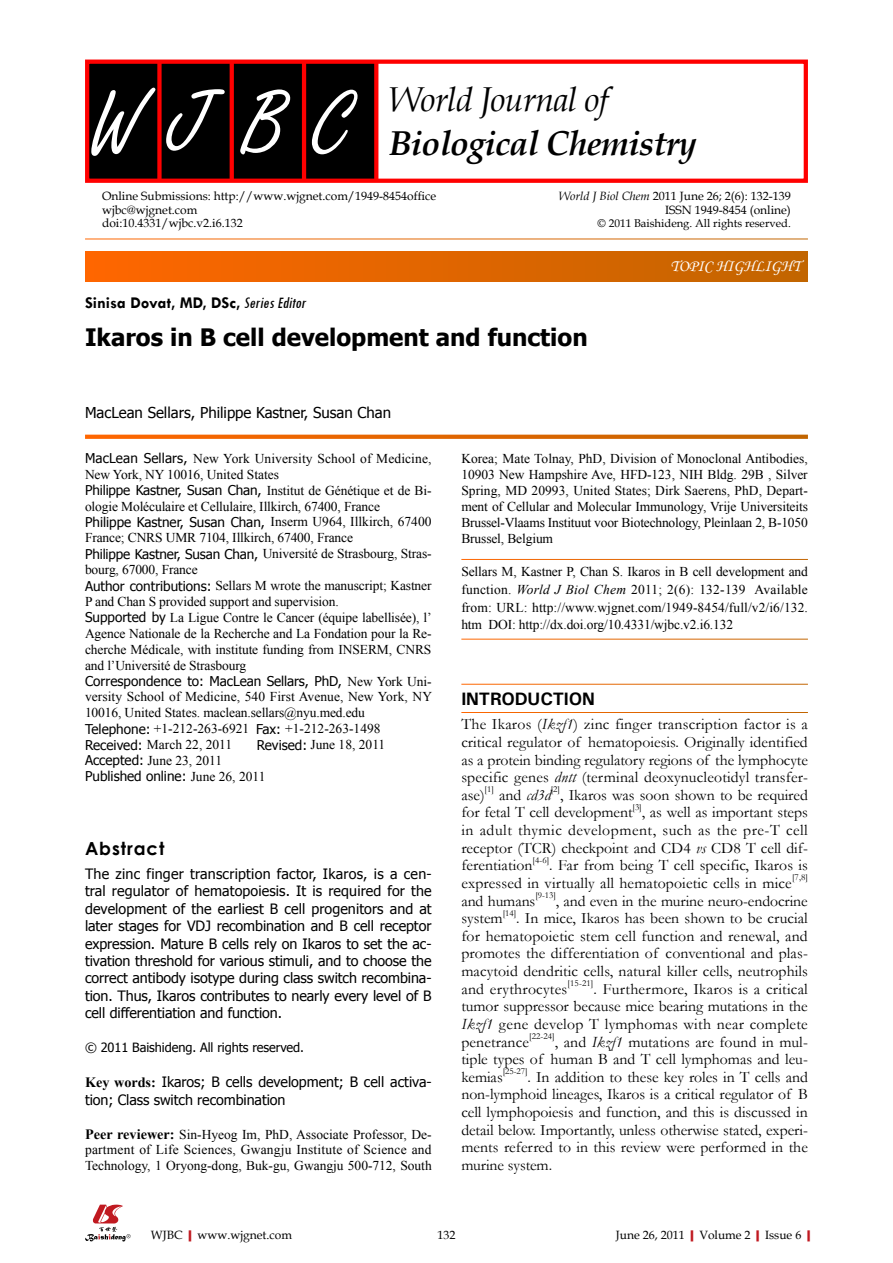
<style>
.page{position:relative;width:893px;height:1263px;background:#fff}
.page>*{position:absolute;margin:0;border:0;box-sizing:border-box;transform-origin:0 0}
.t1{font:94.5px "Freestyle Script";color:#fff}
.t2{font:italic 700 34.5px "Book Antiqua";letter-spacing:-.02em;color:#000}
.t3{font:italic 34.5px "Book Antiqua";letter-spacing:-.02em;color:#000}
.t4{font:700 24px "Tahoma";color:#000}
.t5{font:700 18px "Univers";letter-spacing:-.01em;color:#000}
.t6{font:700 18px "Century Gothic";letter-spacing:.05em;color:#000}
.t7{font:700 16.5px "Tw Cen";color:#000}
.t8{font:16.5px "Monotype Corsiva";color:#fff}
.t9{font:15.75px/17.7px "Garamond";letter-spacing:.005em;color:#000;text-align:justify}
.t10{font:italic 15.75px "Garamond";color:#000}
.t11{font:15px "Tahoma";color:#000}
.t12{font:14.25px/17.4px "Tahoma";letter-spacing:-.005em;color:#000;text-align:justify}
.t13{font:13.5px/15.9px "Times New Roman";letter-spacing:-.01em;color:#000;text-align:justify}
.t14{font:13.5px "Tahoma";color:#000}
.t15{font:13.5px/15.9px "Times New Roman";letter-spacing:.01em;color:#000}
.t16{font:12.75px "Tahoma";letter-spacing:-.005em;color:#000}
.t17{font:12px/13.5px "Book Antiqua";color:#000;text-align:right}
.t18{font:11.25px "Book Antiqua";color:#000}
.t19{font:9.15px "Garamond";letter-spacing:.005em;color:#000}
.s1{font-weight:400;font-style:italic;font-stretch:condensed}
.s2{font-style:italic}
.s3{font-family:"Tahoma"}
.s4{font-family:"Times New Roman"}
.s5{font-family:"Times New Roman";font-weight:700}
.s6{font-weight:700;font-size:14.25px}
.s7{font-style:normal}
.s8{font-weight:700;color:#c01920}
</style>
<div class="page">
<svg style="left:85px;top:435px;width:723px;height:4px;background:#e16907"></svg>
<div style="left:87px;top:61px;width:289px;height:121px;background:#000"></div>
<div style="left:157px;top:61px;width:5px;height:121px;background:#f00"></div>
<svg style="left:230px;top:65px;width:4px;height:113px"></svg>
<hr style="left:302px;top:61px;width:4px;height:121px;background:#f00">
<svg style="left:374px;top:65px;width:4px;height:113px"></svg>
<div style="left:85px;top:60px;width:723px;height:123px;border:4px solid #f00"></div>
<svg style="left:85px;top:1204px;width:46px;height:37px"></svg>
<div style="left:85px;top:252px;width:723px;height:29px;background:linear-gradient(to right,#f60,#c16500)"></div>
<h1 class="t1" style="left:89px;top:72px;width:264px">WJBC</h1>
<h2 class="t3" style="left:389px;top:75px;width:220px">World Journal of</h2>
<h2 class="t2" style="left:389px;top:120px;width:310px">Biological Chemistry</h2>
<p class="t17" style="left:102px;top:189px;width:336px;text-align:left">Online Submissions: http://www.wjgnet.com/1949-8454office wjbc@wjgnet.com<br>doi:10.4331/wjbc.v2.i6. 32</p>
<p class="t7" style="left:85px;top:293px;width:226px">Sinisa Dovat, MD, DSc, <span class="s1">SeriesEditor</span></p>
<p class="t17" style="left:559px;top:189px;width:233px"><span class="s2">World J Biol Chem</span> 2011 June 26; 2(6): 32-139<br>ISSN 1949-8454 (online)</p>
<p class="t18" style="left:598px;top:215px;width:195px">© 2011 Baishideng. All rights reserved.</p>
<p class="t8" style="left:670px;top:256px;width:132px">TOPIC HIGHLIGHT</p>
<h3 class="t4" style="left:85px;top:320px;width:504px">Ikaros in B cell development and function</h3>
<p class="t11" style="left:85px;top:402px;width:308px">MacLean Sellars, Philippe Kastner, Susan Chan</p>
<p class="t15" style="left:85px;top:450px;width:348px"><span class="s3">MacLean Sellars,</span> New York University School of Medicine,<br>New York, NY 10016, United States</p>
<p class="t14" style="left:85px;top:481px;width:348px">Philippe Kastner, Susan Chan, <span class="s4">Institut de Génétique et de Bi-</span></p>
<p class="t13" style="left:85px;top:498px;width:297px">ologie Moléculaire et Cellulaire, Illkirch, 67400, France</p>
<p class="t14" style="left:85px;top:513px;width:348px">Philippe Kastner, Susan Chan, <span class="s4">Inserm U964, Illkirch, 67400</span></p>
<p class="t13" style="left:85px;top:530px;width:348px;text-align:left">France; CNRS UMR 7104, Illkirch, 67400, France<br><span class="s3">Philippe Kastner, Susan Chan,</span> Université de Strasbourg, Stras&shy;bourg, 67000, France<br><span class="s3">Author contributions:</span> Sellars M wrote the manuscript; Kastner P and Chan S provided support and supervision.<br><span class="s3">Supported by</span> La Ligue Contre le Cancer (équipe labellisée), l’ Agence Nationale de la Recherche and La Fondation pour la Re&shy;cherche Médicale, with institute funding from INSERM, CNRS and l’Université de Strasbourg</p>
<p class="t14" style="left:85px;top:672px;width:348px">Correspondence to: MacLean Sellars, PhD, <span class="s4">New York Uni-</span></p>
<p class="t13" style="left:85px;top:689px;width:349px;text-align:left">versity School of Medicine, 540 First Avenue, New York, NY 10016, United States. maclean.sellars@nyu.med.edu <span class="s3">Telephone:</span> +1-212-263-6921 <span class="s3">Fax:</span> +1-212-263-1498<br><span class="s3">Received:</span> March 22, 2011</p>
<p class="t13" style="left:257px;top:736px;width:130px"><span class="s3">Revised:</span> June 18, 2011</p>
<p class="t13" style="left:85px;top:752px;width:139px"><span class="s3">Accepted:</span> June 23, 2011</p>
<p class="t14" style="left:85px;top:767px;width:182px">Published online: <span class="s4">June 26, 2011</span></p>
<h3 class="t6" style="left:85px;top:835px;width:81px">Abstract</h3>
<p class="t12" style="left:85px;top:864px;width:348px">The zinc finger transcription factor, Ikaros, is a cen&shy;tral regulator of hematopoiesis. It is required for the development of the earliest B cell progenitors and at later stages for VDJ recombination and B cell receptor expression. Mature B cells rely on Ikaros to set the ac&shy;tivation threshold for various stimuli, and to choose the correct antibody isotype during class switch recombina&shy;tion. Thus, Ikaros contributes to nearly every level of B cell differentiation and function.</p>
<p class="t16" style="left:85px;top:1038px;width:221px">© 2011 Baishideng. All rights reserved.</p>
<p class="t12" style="left:85px;top:1073px;width:348px"><span class="s5">Key words:</span> Ikaros; B cells development; B cell activa&shy;tion; Class switch recombination</p>
<p class="t13" style="left:85px;top:1126px;width:348px"><span class="s6">Peer reviewer:</span> Sin-Hyeog Im, PhD, Associate Professor, De&shy;partment of Life Sciences, Gwangju Institute of Science and Technology, 1 Oryong-dong, Buk-gu, Gwangju 500-712, South</p>
<p class="t13" style="left:461px;top:450px;width:348px">Korea; Mate Tolnay, PhD, Division of Monoclonal Antibodies, 10903 New Hampshire Ave, HFD-123, NIH Bldg. 29B , Silver Spring, MD 20993, United States; Dirk Saerens, PhD, Depart&shy;ment of Cellular and Molecular Immunology, Vrije Universiteits Brussel-Vlaams Instituut voor Biotechnology, Pleinlaan 2, B-1050<br>Brussel, Belgium</p>
<p class="t13" style="left:461px;top:563px;width:348px;line-height:17.5px">Sellars M, Kastner P, Chan S. Ikaros in B cell development and function. <span class="s2">World J Biol Chem</span> 2011; 2(6): 32-139 Available from: URL: http://www.wjgnet.com/1949-8454/full/v2/i6/132. htm DOI: http://dx.doi.org/10.4331/wjbc.v2.i6. 32</p>
<h3 class="t5" style="left:461px;top:687px;width:135px">INTRODUCTION</h3>
<p class="t9" style="left:461px;top:715px;width:348px">The Ikaros (<span class="s2">Ikzf1</span>) zinc finger transcription factor is a critical regulator of hematopoiesis. Originally identified as a protein binding regulatory regions of the lymphocyte specific genes <span class="s2">dntt</span> (terminal deoxynucleotidyl transfer&shy;ase)</p>
<p class="t19" style="left:485px;top:783px;width:11px">[1]</p>
<p class="t10" style="left:499px;top:784px;width:53px"><span class="s7">and</span> cd3d</p>
<p class="t19" style="left:551px;top:783px;width:11px">[2]</p>
<p class="t9" style="left:461px;top:785px;width:348px;text-indent:99px">, Ikaros was soon shown to be required for fetal T cell development</p>
<p class="t19" style="left:633px;top:801px;width:11px">[3]</p>
<p class="t9" style="left:461px;top:803px;width:348px;text-indent:180px">, as well as important steps in adult thymic development, such as the pre-T cell receptor (TCR) checkpoint and CD4 <span class="s2">vs</span> CD8 T cell dif&shy;ferentiation</p>
<p class="t19" style="left:533px;top:854px;width:18px">[4-6]</p>
<p class="t9" style="left:461px;top:856px;width:348px;text-indent:88px">. Far from being T cell specific, Ikaros is expressed in virtually all hematopoietic cells in mice</p>
<p class="t19" style="left:792px;top:871px;width:17px">[7,8]</p>
<p class="t9" style="left:461px;top:891px;width:76px">and humans</p>
<p class="t19" style="left:535px;top:889px;width:22px">[9-13]</p>
<p class="t9" style="left:556px;top:891px;width:253px">, and even in the murine neuro-endocrine</p>
<p class="t9" style="left:461px;top:909px;width:43px">system</p>
<p class="t19" style="left:503px;top:906px;width:15px">[14]</p>
<p class="t9" style="left:461px;top:909px;width:348px;text-indent:55px">. In mice, Ikaros has been shown to be crucial for hematopoietic stem cell function and renewal, and promotes the differentiation of conventional and plas&shy;macytoid dendritic cells, natural killer cells, neutrophils and erythrocytes</p>
<p class="t19" style="left:567px;top:977px;width:27px">[15-21]</p>
<p class="t9" style="left:461px;top:979px;width:348px;text-indent:132px">. Furthermore, Ikaros is a critical tumor suppressor because mice bearing mutations in the <span class="s2">Ikzf1</span> gene develop T lymphomas with near complete penetrance</p>
<p class="t19" style="left:529px;top:1030px;width:27px">[22-24]</p>
<p class="t9" style="left:461px;top:1032px;width:348px;text-indent:93px">, and <span class="s2">Ikzf1</span> mutations are found in mul&shy;tiple types of human B and T cell lymphomas and leu&shy;kemias</p>
<p class="t19" style="left:503px;top:1065px;width:26px">[25-27]</p>
<p class="t9" style="left:461px;top:1067px;width:348px;text-indent:66px">. In addition to these key roles in T cells and non-lymphoid lineages, Ikaros is a critical regulator of B cell lymphopoiesis and function, and this is discussed in detail below. Importantly, unless otherwise stated, experi&shy;ments referred to in this review were performed in the murine system.</p>
<p class="t17" style="left:151px;top:1227px;width:143px">WJBC<span class="s8">|</span>www.wjgnet.com</p>
<p class="t17" style="left:443px;top:1227px;width:13px">32</p>
<p class="t17" style="left:616px;top:1227px;width:202px">June 26, 2011<span class="s8">|</span>Volume 2<span class="s8">|</span>Issue 6<span class="s8">|</span></p>
</div>
